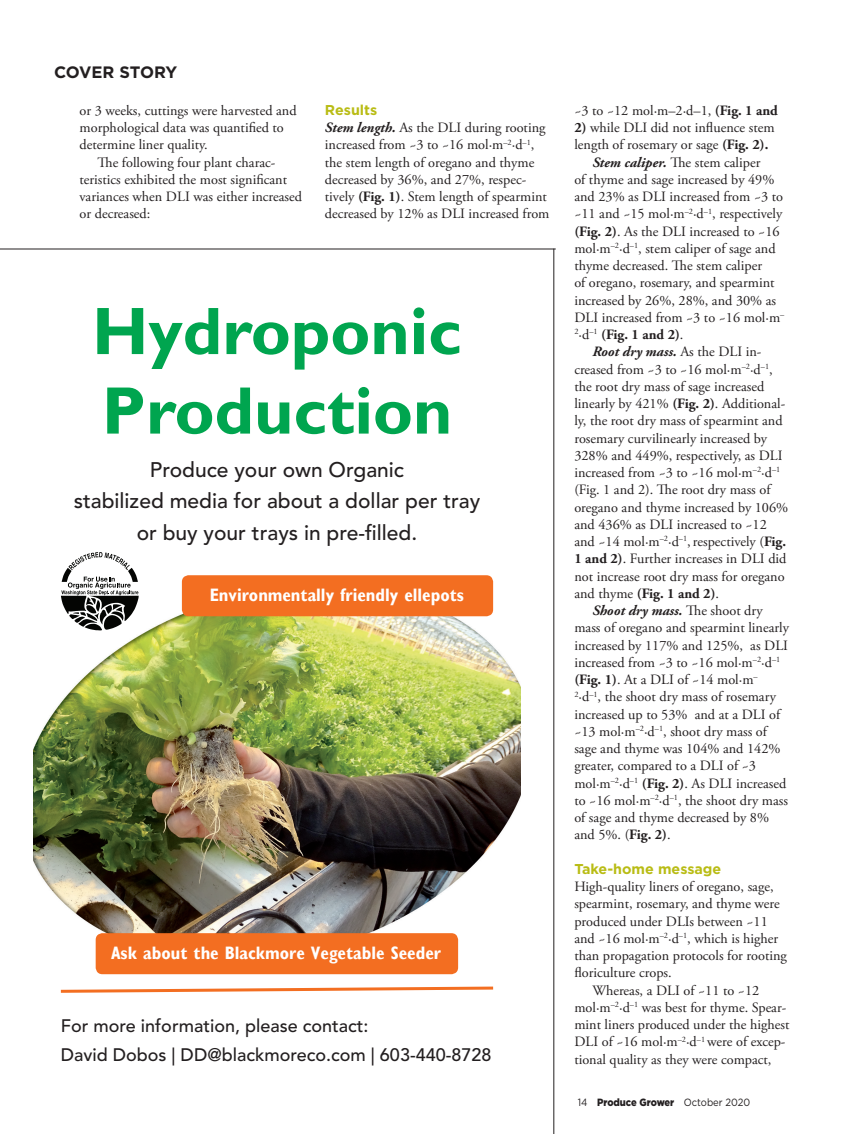
<style>
.page{position:relative;width:851px;height:1134px;background:#fff}
.page>*{position:absolute;margin:0;border:0;box-sizing:border-box;transform-origin:0 0}
.t1{font:700 67.5px/79.5px "Gill Sans";color:#00a54f}
.t2{font:500 21px/31.5px "Avenir LT Std";color:#231f20;text-align:center}
.t3{font:500 18px/29.1px "Avenir LT Std";color:#231f20}
.t4{font:700 condensed 18px "Gill Sans";color:#fff}
.t5{font:700 16.5px "Gotham";letter-spacing:-.02em;color:#231f20}
.PG_Body_Copy{font:14.25px/17.2px "Adobe Garamond Pro";color:#231f20}
.GM_Body_Copy_no_inde{font:14.25px/17.2px "Adobe Garamond Pro";color:#231f20}
.PG_Subhead{font:700 14.25px "Gotham";color:#b9bc15}
.t6{font:10.5px "Gotham";color:#231f20;scale:.9 1}
.s1{font-weight:700;font-style:italic}
.s2{font-weight:700}
.s3{font-weight:900}
</style>
<div class="page">
<hr style="left:553px;top:249px;width:1px;height:885px;background:#231f20">
<hr style="left:0;top:249px;width:555px;height:1px;background:#231f20">
<img style="left:34px;top:575px;width:486px;height:388px">
<svg style="left:61px;top:552px;width:78px;height:78px"></svg>
<svg style="left:60px;top:986px;width:434px;height:7px"></svg>
<div style="left:182px;top:575px;width:311px;height:41px;background:#f36e21;border-radius:7px"></div>
<div style="left:96px;top:933px;width:362px;height:41px;background:#f36e21;border-radius:7px"></div>
<p class="t5" style="left:54px;top:63px;width:125px">COVER STORY</p>
<p class="PG_Body_Copy" style="left:80px;top:102px;width:218px">or 3 weeks, cuttings were harvested and morphological data was quantified to determine liner quality.</p>
<p class="PG_Body_Copy" style="left:80px;top:154px;width:224px;text-indent:18px">The following four plant charac&shy;teristics exhibited the most significant variances when DLI was either increased or decreased:</p>
<p class="PG_Subhead" style="left:325px;top:101px;width:54px">Results</p>
<p class="GM_Body_Copy_no_inde" style="left:325px;top:119px;width:226px"><span class="s1">Stem length.</span> As the DLI during rooting increased from ~3 to ~16 mol·m<sup>–2</sup>·d<sup>–1</sup>, the stem length of oregano and thyme decreased by 36%, and 27%, respec&shy;tively <span class="s2">(Fig. 1)</span>. Stem length of spearmint decreased by 12% as DLI increased from</p>
<p class="t1" style="left:92px;top:293px;width:371px">Hydroponic<br>Production</p>
<p class="t2" style="left:74px;top:454px;width:408px">Produce your own Organic<br>stabilized media for about a dollar per tray or buy your trays in pre-filled.</p>
<p class="t4" style="left:210px;top:584px;width:256px">Environmentally friendly ellepots</p>
<p class="t4" style="left:111px;top:942px;width:331px">Ask about the Blackmore Vegetable Seeder</p>
<p class="t3" style="left:61px;top:1011px;width:432px">For more information, please contact:<br>David Dobos | DD@blackmoreco.com | 603-440-8728</p>
<p class="GM_Body_Copy_no_inde" style="left:574px;top:102px;width:205px">~3 to ~12 mol∙m–2∙d–1, <span class="s2">(Fig. 1 and</span></p>
<p class="GM_Body_Copy_no_inde" style="left:574px;top:119px;width:202px"><span class="s2">2)</span> while DLI did not influence stem length of rosemary or sage <span class="s2">(Fig. 2).</span></p>
<p class="PG_Body_Copy" style="left:574px;top:154px;width:211px;text-indent:18px"><span class="s1">Stem caliper.</span> The stem caliper<br>of thyme and sage increased by 49% and 23% as DLI increased from ~3 to ~11 and ~15 mol·m<sup>–2</sup>·d<sup>–1</sup>, respectively <span class="s2">(Fig. 2)</span>. As the DLI increased to ~16 mol·m<sup>–2</sup>·d<sup>–1</sup>, stem caliper of sage and thyme decreased. The stem caliper<br>of oregano, rosemary, and spearmint increased by 26%, 28%, and 30% as DLI increased from ~3 to ~16 mol·m<sup>– 2</sup>·d<sup>–1</sup> <span class="s2">(Fig. 1 and 2)</span>.</p>
<p class="PG_Body_Copy" style="left:574px;top:344px;width:215px;text-indent:18px"><span class="s1">Root dry mass.</span> As the DLI in&shy;creased from ~3 to ~16 mol·m<sup>–2</sup>·d<sup>–1</sup>, the root dry mass of sage increased linearly by 421% <span class="s2">(Fig. 2)</span>. Additional&shy;ly, the root dry mass of spearmint and rosemary curvilinearly increased by 328% and 449%, respectively, as DLI increased from ~3 to ~16 mol·m<sup>–2</sup>·d<sup>–1 </sup>(Fig. 1 and 2). The root dry mass of oregano and thyme increased by 106% and 436% as DLI increased to ~12 and ~14 mol·m<sup>–2</sup>·d<sup>–1</sup>,respectively (<span class="s2">Fig.<br>1 and 2)</span>. Further increases in DLI did not increase root dry mass for oregano and thyme <span class="s2">(Fig. 1 and 2)</span>.</p>
<p class="PG_Body_Copy" style="left:574px;top:602px;width:216px;text-indent:18px"><span class="s1">Shoot dry mass.</span> The shoot dry mass of oregano and spearmint linearly increased by 117% and 125%, as DLI increased from ~3 to ~16 mol·m<sup>–2</sup>·d<sup>–1 </sup><span class="s2">(Fig. 1)</span>. At a DLI of ~14 mol·m<sup>–<br>2</sup>·d<sup>–1</sup>, the shoot dry mass of rosemary increased up to 53% and at a DLI of ~13 mol·m<sup>–2</sup>·d<sup>–1</sup>, shoot dry mass of sage and thyme was 104% and 142% greater, compared to a DLI of ~3 mol·m<sup>–2</sup>·d<sup>–1</sup> <span class="s2">(Fig. 2)</span>. As DLI increased to ~16 mol·m<sup>–2</sup>·d<sup>–1</sup>, the shoot dry mass of sage and thyme decreased by 8% and 5%. (<span class="s2">Fig. 2)</span>.</p>
<p class="PG_Subhead" style="left:574px;top:860px;width:148px">Take-home message</p>
<p class="GM_Body_Copy_no_inde" style="left:574px;top:878px;width:214px">High-quality liners of oregano, sage, spearmint, rosemary, and thyme were produced under DLIs between ~11 and ~16 mol·m<sup>–2</sup>·d<sup>–1</sup>, which is higher than propagation protocols for rooting floriculture crops.</p>
<p class="PG_Body_Copy" style="left:574px;top:982px;width:216px;text-indent:18px">Whereas, a DLI of ~11 to ~12 mol·m<sup>–2</sup>·d<sup>–1</sup> was best for thyme. Spear&shy;mint liners produced under the highest DLI of ~16 mol·m<sup>–2</sup>·d<sup>–1</sup> were of excep&shy;tional quality as they were compact,</p>
<p class="t6" style="left:578px;top:1097px;width:193px">14 <span class="s3">Produce Grower</span> October 2020</p>
</div>
